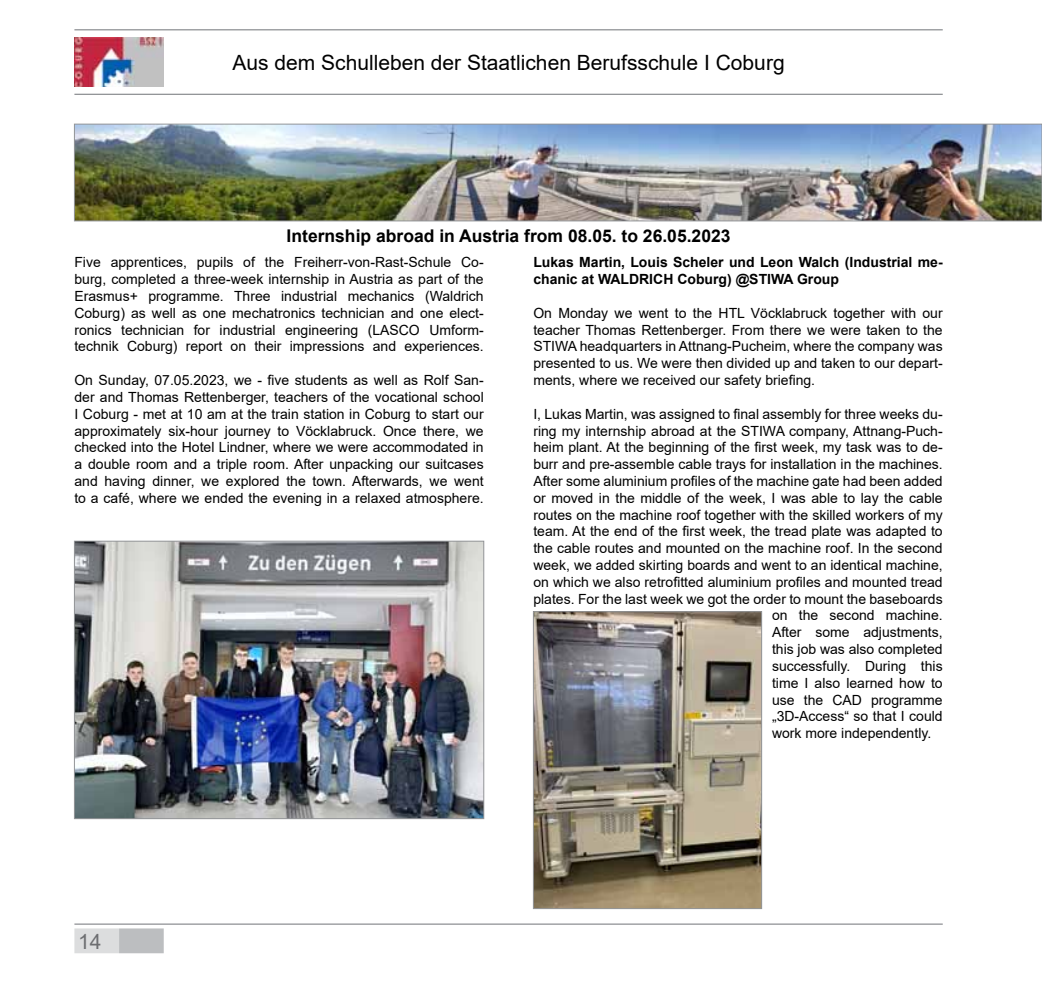
<style>
.page{position:relative;width:1042px;height:993px;background:#fff}
.page>*{position:absolute;margin:0;border:0;box-sizing:border-box;transform-origin:0 0}
.t1{font:21px "Arial";color:#000}
.t2{font:21px "Arial";color:#6d6e71}
.t3{font:700 17.5px "Arial";color:#000}
.t4{font:14px/16.8px "Arial";color:#000;text-align:justify}
.t5{font:700 14px/16.8px "Arial";color:#000}
</style>
<div class="page">
<hr style="left:74px;top:29px;width:869px;height:1px;background:#939598">
<hr style="left:74px;top:94px;width:869px;height:1px;background:#939598">
<div style="left:75px;top:929px;width:43px;height:23px;background:#dcddde"></div>
<div style="left:74px;top:928px;width:45px;height:24px;border:2px solid #dcddde"></div>
<div style="left:119px;top:928px;width:45px;height:24px;background:#bcbec0;border:2px solid #bcbec0"></div>
<hr style="left:74px;top:923px;width:869px;height:1px;background:#939598">
<img style="left:74px;top:37px;width:90px;height:50px">
<img style="left:76px;top:126px;width:964px;height:93px">
<div style="left:74px;top:124px;width:968px;height:97px;border:1px solid #939598"></div>
<img style="left:76px;top:542px;width:406px;height:274px">
<div style="left:74px;top:540px;width:410px;height:278px;border:1px solid #939598"></div>
<img style="left:535px;top:613px;width:225px;height:293px">
<div style="left:533px;top:611px;width:229px;height:297px;border:1px solid #939598"></div>
<h1 class="t1" style="left:232px;top:48px;width:554px">Aus dem Schulleben der Staatlichen Berufsschule I Coburg</h1>
<p class="t3" style="left:287px;top:224px;width:445px">Internship abroad in Austria from 08.05. to 26.05.2023</p>
<p class="t4" style="left:74px;top:254px;width:411px">Five apprentices, pupils of the Freiherr-von-Rast-Schule Co&shy;burg, completed a three-week internship in Austria as part of the Erasmus+ programme. Three industrial mechanics (Waldrich Coburg) as well as one mechatronics technician and one elect&shy;ronics technician for industrial engineering (LASCO Umform&shy;technik Coburg) report on their impressions and experiences.</p>
<p class="t4" style="left:74px;top:371px;width:411px">On Sunday, 07.05.2023, we - five students as well as Rolf San&shy;der and Thomas Rettenberger, teachers of the vocational school I Coburg - met at 10 am at the train station in Coburg to start our approximately six-hour journey to Vöcklabruck. Once there, we checked into the Hotel Lindner, where we were accommodated in a double room and a triple room. After unpacking our suitcases and having dinner, we explored the town. Afterwards, we went to a café, where we ended the evening in a relaxed atmosphere.</p>
<p class="t5" style="left:533px;top:254px;width:411px">Lukas Martin, Louis Scheler und Leon Walch (Industrial me&shy;chanic at WALDRICH Coburg) @STIWA Group</p>
<p class="t4" style="left:533px;top:304px;width:411px">On Monday we went to the HTL Vöcklabruck together with our teacher Thomas Rettenberger. From there we were taken to the STIWA headquarters in Attnang-Pucheim, where the company was presented to us. We were then divided up and taken to our depart&shy;ments, where we received our safety briefing.</p>
<p class="t4" style="left:533px;top:405px;width:411px">I, Lukas Martin, was assigned to final assembly for three weeks du-</p>
<p class="t4" style="left:533px;top:422px;width:411px">ring my internship abroad at the STIWA company, Attnang-Puch-</p>
<p class="t4" style="left:533px;top:439px;width:411px">heim plant. At the beginning of the first week, my task was to de-</p>
<p class="t4" style="left:533px;top:455px;width:411px">burr and pre-assemble cable trays for installation in the machines.</p>
<p class="t4" style="left:533px;top:472px;width:411px">After some aluminium profiles of the machine gate had been added</p>
<p class="t4" style="left:533px;top:489px;width:411px">or moved in the middle of the week, I was able to lay the cable</p>
<p class="t4" style="left:533px;top:506px;width:411px">routes on the machine roof together with the skilled workers of my</p>
<p class="t4" style="left:533px;top:523px;width:411px">team. At the end of the first week, the tread plate was adapted to</p>
<p class="t4" style="left:533px;top:539px;width:411px">the cable routes and mounted on the machine roof. In the second</p>
<p class="t4" style="left:533px;top:556px;width:411px">week, we added skirting boards and went to an identical machine,</p>
<p class="t4" style="left:533px;top:573px;width:411px">on which we also retrofitted aluminium profiles and mounted tread</p>
<p class="t4" style="left:533px;top:590px;width:411px">plates. For the last week we got the order to mount the baseboards</p>
<p class="t4" style="left:772px;top:607px;width:172px">on the second machine.</p>
<p class="t4" style="left:772px;top:623px;width:172px">After some adjustments,</p>
<p class="t4" style="left:772px;top:640px;width:172px">this job was also completed</p>
<p class="t4" style="left:772px;top:657px;width:172px">successfully. During this</p>
<p class="t4" style="left:772px;top:674px;width:172px">time I also learned how to</p>
<p class="t4" style="left:772px;top:691px;width:172px">use the CAD programme</p>
<p class="t4" style="left:772px;top:707px;width:172px">„3D-Access“ so that I could</p>
<p class="t4" style="left:772px;top:724px;width:161px">work more independently.</p>
<h1 class="t2" style="left:78px;top:926px;width:25px">14</h1>
</div>
